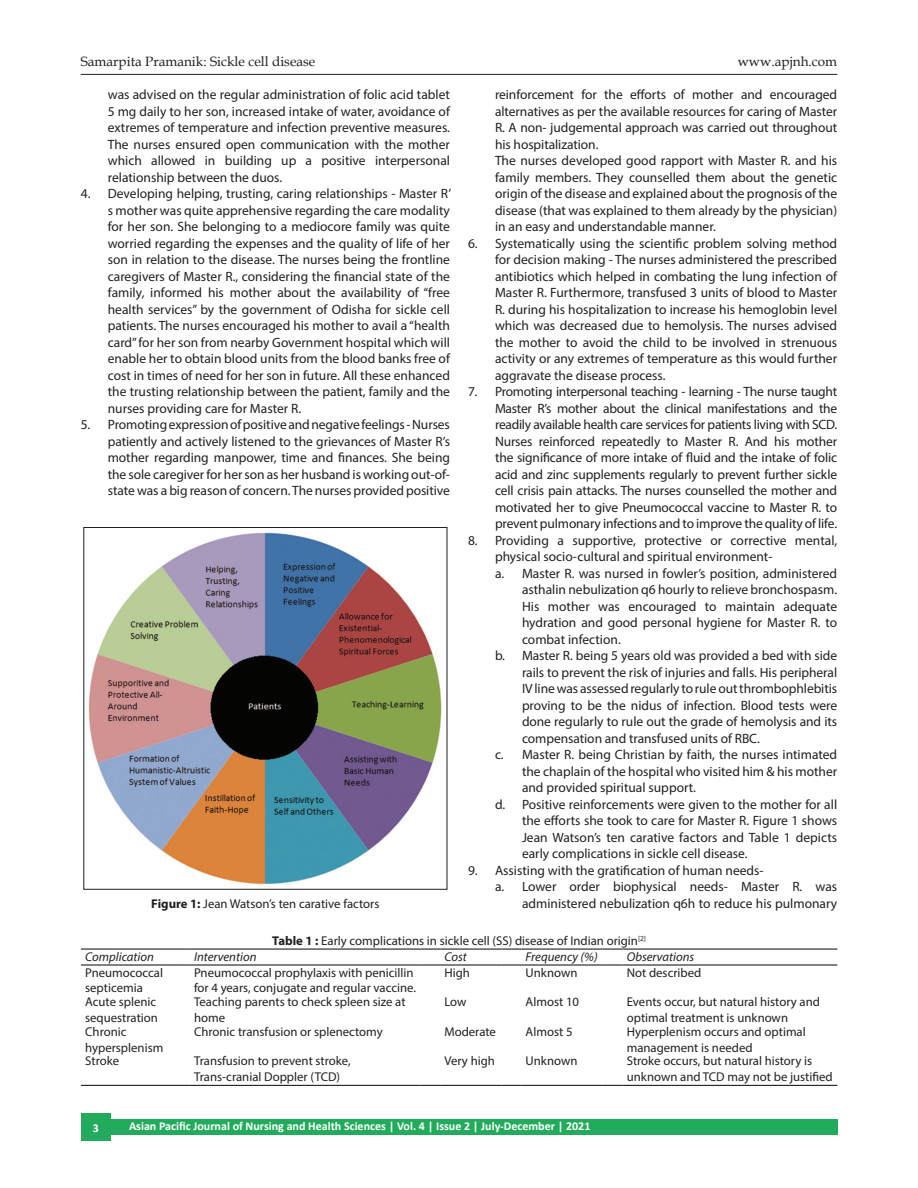
<style>
.page{position:relative;width:918px;height:1188px;background:#fff}
.page>*{position:absolute;margin:0;border:0;box-sizing:border-box;transform-origin:0 0}
.L{font:13.5px/16.5px "Myriad Pro";color:#231f20;text-align:justify}
.L1{font:13.5px/16.5px "Myriad Pro";color:#231f20;text-align:justify}
.t1{font:13.5px "Book Antiqua";color:#231f20}
.TB{font:12.75px/15.8px "Myriad Pro";color:#231f20}
.TBL{font:12.75px/15.8px "Myriad Pro";color:#231f20}
.TT{font:12.75px "Myriad Pro";color:#231f20}
.TCH{font:italic 12.75px "Myriad Pro";color:#231f20}
.FGC{font:12.75px "Myriad Pro";color:#231f20}
.Folio{font:700 12px "Calibri";color:#fff}
.s1{font-weight:700}
</style>
<div class="page">
<hr style="left:81px;top:74px;width:756px;height:1px;background:#231f20">
<div style="left:111px;top:1119px;width:726px;height:16px;background:#22ab5d"></div>
<div style="left:81px;top:1113px;width:30px;height:27px;background:#22ab5d"></div>
<hr style="left:81px;top:1085px;width:89px;height:1px;background:#231f20">
<svg style="left:170px;top:1085px;width:20px;height:1px"></svg>
<hr style="left:190px;top:1085px;width:230px;height:1px;background:#231f20">
<svg style="left:420px;top:1085px;width:20px;height:1px"></svg>
<hr style="left:440px;top:1085px;width:62px;height:1px;background:#231f20">
<svg style="left:502px;top:1085px;width:19px;height:1px"></svg>
<hr style="left:521px;top:1085px;width:82px;height:1px;background:#231f20">
<svg style="left:603px;top:1085px;width:20px;height:1px"></svg>
<hr style="left:623px;top:1085px;width:214px;height:1px;background:#231f20">
<hr style="left:81px;top:949px;width:89px;height:1px;background:#231f20">
<svg style="left:170px;top:949px;width:20px;height:1px"></svg>
<hr style="left:190px;top:949px;width:230px;height:1px;background:#231f20">
<svg style="left:420px;top:949px;width:20px;height:1px"></svg>
<hr style="left:440px;top:949px;width:62px;height:1px;background:#231f20">
<svg style="left:502px;top:949px;width:19px;height:1px"></svg>
<hr style="left:521px;top:949px;width:82px;height:1px;background:#231f20">
<svg style="left:603px;top:949px;width:20px;height:1px"></svg>
<hr style="left:623px;top:949px;width:214px;height:1px;background:#231f20">
<hr style="left:81px;top:964px;width:89px;height:2px;background:#231f20">
<hr style="left:170px;top:964px;width:20px;height:2px;background:#231f20">
<hr style="left:190px;top:964px;width:230px;height:2px;background:#231f20">
<hr style="left:420px;top:964px;width:20px;height:2px;background:#231f20">
<hr style="left:440px;top:964px;width:62px;height:2px;background:#231f20">
<svg style="left:502px;top:964px;width:19px;height:2px"></svg>
<hr style="left:521px;top:964px;width:82px;height:2px;background:#231f20">
<hr style="left:603px;top:964px;width:20px;height:2px;background:#231f20">
<hr style="left:623px;top:964px;width:214px;height:2px;background:#231f20">
<img style="left:88px;top:532px;width:354px;height:352px">
<p class="t1" style="left:81px;top:52px;width:236px">Samarpita Pramanik: Sickle cell disease</p>
<p class="t1" style="left:738px;top:52px;width:101px">www.apjnh.com</p>
<p class="L" style="left:108px;top:86px;width:344px">was advised on the regular administration of folic acid tablet 5 mg daily to her son, increased intake of water, avoidance of extremes of temperature and infection preventive measures.<br>The nurses ensured open communication with the mother which allowed in building up a positive interpersonal relationship between the duos.</p>
<p class="L" style="left:108px;top:185px;width:345px;text-indent:-27px">4. Developing helping, trusting, caring relationships - Master R’ s mother was quite apprehensive regarding the care modality for her son. She belonging to a mediocore family was quite worried regarding the expenses and the quality of life of her son in relation to the disease. The nurses being the frontline caregivers of Master R., considering the financial state of the family, informed his mother about the availability of “free health services” by the government of Odisha for sickle cell patients. The nurses encouraged his mother to avail a “health card” for her son from nearby Government hospital which will enable her to obtain blood units from the blood banks free of cost in times of need for her son in future. All these enhanced the trusting relationship between the patient, family and the nurses providing care for Master R.</p>
<p class="L" style="left:108px;top:416px;width:344px;text-indent:-27px">5. Promoting expression of positive and negative feelings - Nurses patiently and actively listened to the grievances of Master R’s mother regarding manpower, time and finances. She being the sole caregiver for her son as her husband is working out-of&shy;state was a big reason of concern. The nurses provided positive</p>
<p class="L" style="left:495px;top:86px;width:344px">reinforcement for the efforts of mother and encouraged alternatives as per the available resources for caring of Master R. A non- judgemental approach was carried out throughout his hospitalization.</p>
<p class="L" style="left:495px;top:152px;width:344px">The nurses developed good rapport with Master R. and his family members. They counselled them about the genetic origin of the disease and explained about the prognosis of the disease (that was explained to them already by the physician) in an easy and understandable manner.</p>
<p class="L" style="left:495px;top:235px;width:344px;text-indent:-27px">6. Systematically using the scientific problem solving method for decision making - The nurses administered the prescribed antibiotics which helped in combating the lung infection of Master R. Furthermore, transfused 3 units of blood to Master R. during his hospitalization to increase his hemoglobin level which was decreased due to hemolysis. The nurses advised the mother to avoid the child to be involved in strenuous activity or any extremes of temperature as this would further aggravate the disease process.</p>
<p class="L" style="left:495px;top:383px;width:344px;text-indent:-27px">7. Promoting interpersonal teaching - learning - The nurse taught Master R’s mother about the clinical manifestations and the readily available health care services for patients living with SCD.</p>
<p class="L" style="left:495px;top:433px;width:344px">Nurses reinforced repeatedly to Master R. And his mother the significance of more intake of fluid and the intake of folic acid and zinc supplements regularly to prevent further sickle cell crisis pain attacks. The nurses counselled the mother and motivated her to give Pneumococcal vaccine to Master R. to prevent pulmonary infections and to improve the quality of life.</p>
<p class="L" style="left:495px;top:532px;width:344px;text-indent:-27px">8. Providing a supportive, protective or corrective mental, physical socio-cultural and spiritual environment-</p>
<p class="L1" style="left:522px;top:565px;width:317px;text-indent:-27px">a. Master R. was nursed in fowler’s position, administered asthalin nebulization q6 hourly to relieve bronchospasm.<br>His mother was encouraged to maintain adequate hydration and good personal hygiene for Master R. to combat infection.</p>
<p class="L1" style="left:522px;top:647px;width:317px;text-indent:-27px">b. Master R. being 5 years old was provided a bed with side rails to prevent the risk of injuries and falls. His peripheral IV line was assessed regularly to rule out thrombophlebitis proving to be the nidus of infection. Blood tests were done regularly to rule out the grade of hemolysis and its compensation and transfused units of RBC.</p>
<p class="L1" style="left:522px;top:746px;width:317px;text-indent:-27px">c. Master R. being Christian by faith, the nurses intimated the chaplain of the hospital who visited him &amp; his mother and provided spiritual support.</p>
<p class="L1" style="left:522px;top:796px;width:317px;text-indent:-27px">d. Positive reinforcements were given to the mother for all the efforts she took to care for Master R. Figure 1 shows Jean Watson’s ten carative factors and Table 1 depicts early complications in sickle cell disease.</p>
<p class="L" style="left:468px;top:862px;width:297px">9. Assisting with the gratification of human needs-</p>
<p class="L1" style="left:495px;top:878px;width:344px;text-align:right">a. Lower order biophysical needs- Master R. was administered nebulization q6h to reduce his pulmonary</p>
<p class="TT" style="left:272px;top:933px;width:375px"><span class="s1">Table 1 :</span> Early complications in sickle cell (SS) disease of Indian origin<sup>[2]</sup></p>
<p class="FGC" style="left:151px;top:896px;width:230px"><span class="s1">Figure 1:</span> Jean Watson’s ten carative factors</p>
<p class="TCH" style="left:85px;top:949px;width:70px">Complication</p>
<p class="TCH" style="left:194px;top:949px;width:64px">Intervention</p>
<p class="TCH" style="left:444px;top:949px;width:24px">Cost</p>
<p class="TCH" style="left:526px;top:949px;width:73px">Frequency (%)</p>
<p class="TCH" style="left:627px;top:949px;width:69px">Observations</p>
<p class="TB" style="left:85px;top:964px;width:79px">Pneumococcal septicemia</p>
<p class="TB" style="left:194px;top:964px;width:224px">Pneumococcal prophylaxis with penicillin for 4 years, conjugate and regular vaccine.</p>
<p class="TB" style="left:444px;top:964px;width:27px">High</p>
<p class="TB" style="left:526px;top:964px;width:53px">Unknown</p>
<p class="TB" style="left:627px;top:964px;width:76px">Not described</p>
<p class="TB" style="left:85px;top:994px;width:74px">Acute splenic sequestration</p>
<p class="TB" style="left:194px;top:994px;width:213px">Teaching parents to check spleen size at home</p>
<p class="TB" style="left:444px;top:994px;width:24px">Low</p>
<p class="TB" style="left:526px;top:994px;width:55px">Almost 10</p>
<p class="TB" style="left:627px;top:994px;width:195px">Events occur, but natural history and optimal treatment is unknown</p>
<p class="TB" style="left:85px;top:1023px;width:80px">Chronic hypersplenism</p>
<p class="TB" style="left:194px;top:1023px;width:190px">Chronic transfusion or splenectomy</p>
<p class="TB" style="left:444px;top:1023px;width:53px">Moderate</p>
<p class="TB" style="left:526px;top:1023px;width:48px">Almost 5</p>
<p class="TB" style="left:627px;top:1023px;width:181px">Hyperplenism occurs and optimal management is needed</p>
<p class="TBL" style="left:85px;top:1053px;width:35px">Stroke</p>
<p class="TBL" style="left:194px;top:1053px;width:158px">Transfusion to prevent stroke,<br>Trans‑cranial Doppler (TCD)</p>
<p class="TBL" style="left:444px;top:1053px;width:52px">Very high</p>
<p class="TBL" style="left:526px;top:1053px;width:53px">Unknown</p>
<p class="TBL" style="left:627px;top:1053px;width:207px">Stroke occurs, but natural history is unknown and TCD may not be justified</p>
<p class="Folio" style="left:93px;top:1120px;width:8px">3</p>
<p class="Folio" style="left:129px;top:1117px;width:463px">Asian Pacific Journal of Nursing and Health Sciences | Vol. 4 | Issue 2 | July-December | 2021</p>
</div>
